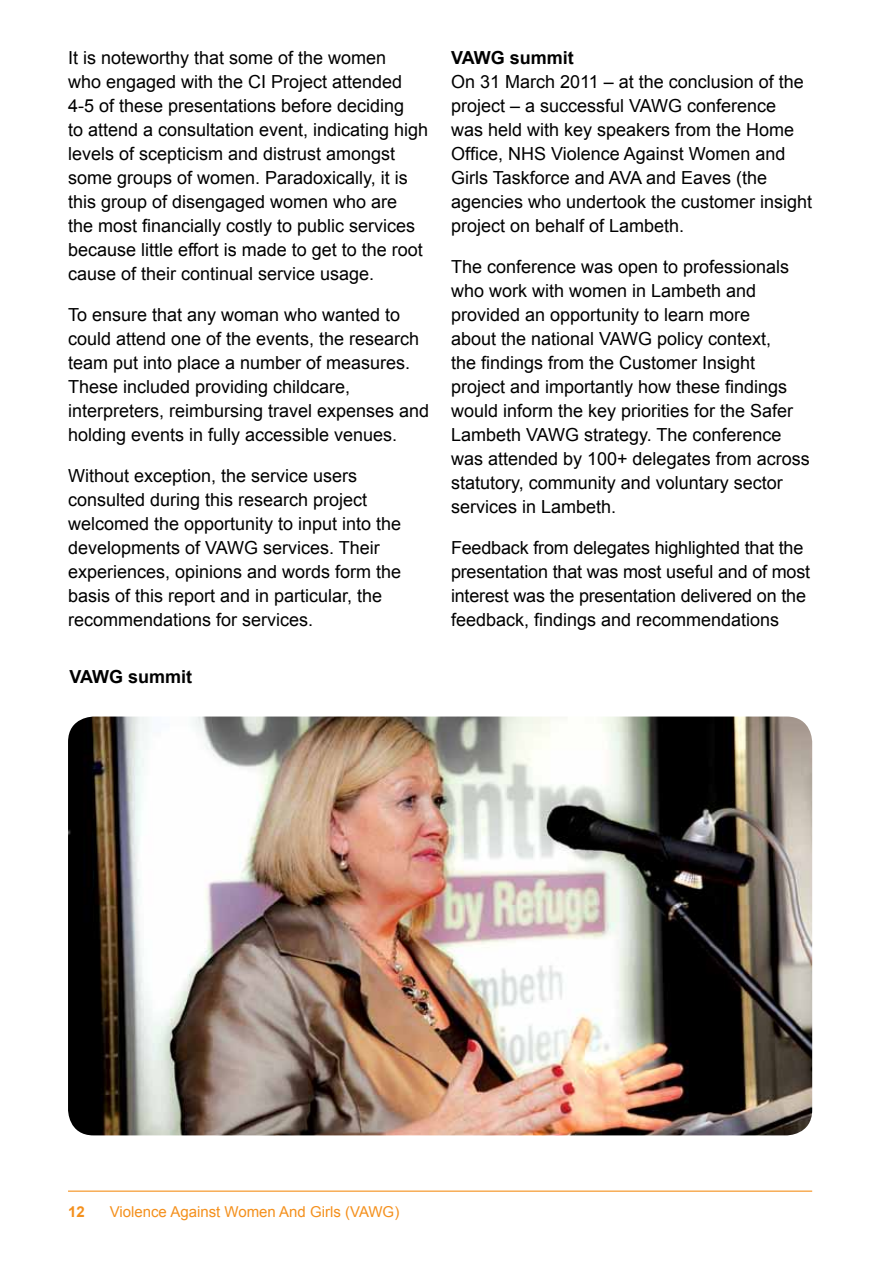
<style>
.page{position:relative;width:893px;height:1263px;background:#fff}
.page>*{position:absolute;margin:0;border:0;box-sizing:border-box;transform-origin:0 0}
.t1{font:18px/24px "Arial";color:#000}
.t2{font:700 18px "Arial";color:#000}
.t3{font:15px "Arial";color:#f4901d}
.t4{font:700 15px "Arial";color:#f4901d}
</style>
<div class="page">
<hr style="left:68px;top:1190px;width:744px;height:2px;background:#f4901d">
<img style="left:68px;top:716px;width:744px;height:419px">
<p class="t1" style="left:68px;top:46px;width:362px">It is noteworthy that some of the women<br>who engaged with the CI Project attended 4-5 of these presentations before deciding<br>to attend a consultation event, indicating high levels of scepticism and distrust amongst some groups of women. Paradoxically, it is this group of disengaged women who are<br>the most financially costly to public services because little effort is made to get to the root cause of their continual service usage.</p>
<p class="t1" style="left:68px;top:303px;width:363px">To ensure that any woman who wanted to could attend one of the events, the research team put into place a number of measures.<br>These included providing childcare, interpreters, reimbursing travel expenses and holding events in fully accessible venues.</p>
<p class="t1" style="left:68px;top:464px;width:335px">Without exception, the service users consulted during this research project welcomed the opportunity to input into the developments of VAWG services. Their experiences, opinions and words form the basis of this report and in particular, the recommendations for services.</p>
<p class="t2" style="left:69px;top:665px;width:124px">VAWG summit</p>
<p class="t2" style="left:451px;top:46px;width:124px">VAWG summit</p>
<p class="t1" style="left:451px;top:70px;width:363px">On 31 March 2011 – at the conclusion of the project – a successful VAWG conference was held with key speakers from the Home Office, NHS Violence Against Women and Girls Taskforce and AVA and Eaves (the agencies who undertook the customer insight project on behalf of Lambeth.</p>
<p class="t1" style="left:451px;top:255px;width:360px">The conference was open to professionals who work with women in Lambeth and provided an opportunity to learn more<br>about the national VAWG policy context,<br>the findings from the Customer Insight project and importantly how these findings would inform the key priorities for the Safer Lambeth VAWG strategy. The conference was attended by 100+ delegates from across statutory, community and voluntary sector services in Lambeth.</p>
<p class="t1" style="left:451px;top:536px;width:361px">Feedback from delegates highlighted that the presentation that was most useful and of most interest was the presentation delivered on the feedback, findings and recommendations</p>
<p class="t4" style="left:68px;top:1202px;width:18px">12</p>
<p class="t3" style="left:110px;top:1202px;width:291px">Violence Against Women And Girls (VAWG)</p>
</div>
